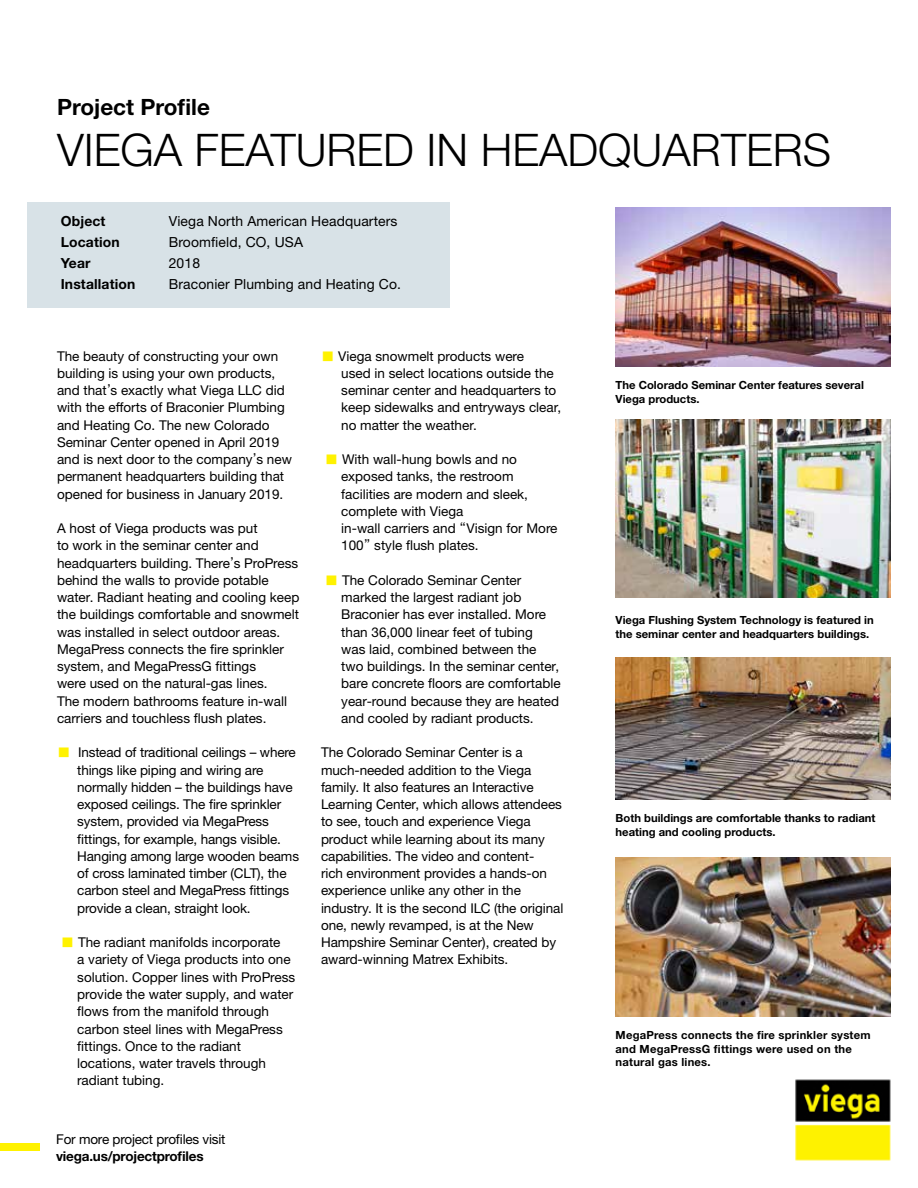
<style>
.page{position:relative;width:918px;height:1188px;background:#fff}
.page>*{position:absolute;margin:0;border:0;box-sizing:border-box;transform-origin:0 0}
.t1{font:300 45px "Helvetica Neue LT Std";color:#000}
.t2{font:700 22.5px "Helvetica Neue LT Std";color:#000}
.t3{font:13.95px "Helvetica Neue LT Std";letter-spacing:.01em;color:#000}
.t4{font:700 13.95px "Helvetica Neue LT Std";letter-spacing:.01em;color:#000}
.t5{font:13.5px/17.2px "M Ying Hei PR Cfor Viega W4";color:#000}
.t6{font:13.5px "Helvetica Neue LT Std";letter-spacing:-.015em;color:#000}
.t7{font:700 13.5px "Helvetica Neue LT Std";letter-spacing:-.015em;color:#000}
.t8{font:700 11.25px/13.5px "Helvetica Neue LT Std";color:#000}
.t9{font:700 11.25px/13.5px "Helvetica Neue LT Std";letter-spacing:.02em;color:#000}
.s1{color:#fff200}
</style>
<div class="page">
<img style="left:616px;top:420px;width:274px;height:178px">
<img style="left:616px;top:658px;width:274px;height:141px">
<img style="left:616px;top:857px;width:274px;height:159px">
<img style="left:795px;top:1079px;width:96px;height:82px">
<div style="left:27px;top:202px;width:423px;height:106px;background:#d8e2e7"></div>
<div style="left:0;top:1144px;width:40px;height:7px;background:#fff200"></div>
<img style="left:616px;top:207px;width:274px;height:159px">
<h2 class="t2" style="left:57px;top:93px;width:154px">Project Profile</h2>
<h1 class="t1" style="left:57px;top:123px;width:776px">VIEGA FEATURED IN HEADQUARTERS</h1>
<p class="t4" style="left:61px;top:213px;width:46px">Object</p>
<p class="t3" style="left:169px;top:213px;width:230px">Viega North American Headquarters</p>
<p class="t4" style="left:61px;top:234px;width:60px">Location</p>
<p class="t3" style="left:169px;top:234px;width:136px">Broomfield, CO, USA</p>
<p class="t4" style="left:61px;top:255px;width:31px">Year</p>
<p class="t3" style="left:169px;top:255px;width:33px">2018</p>
<p class="t4" style="left:61px;top:276px;width:76px">Installation</p>
<p class="t3" style="left:169px;top:276px;width:234px">Braconier Plumbing and Heating Co.</p>
<p class="t5" style="left:57px;top:347px;width:236px">The beauty of constructing your own building is using your own products, and that’s exactly what Viega LLC did with the efforts of Braconier Plumbing and Heating Co. The new Colorado Seminar Center opened in April 2019 and is next door to the company’s new permanent headquarters building that opened for business in January 2019.</p>
<p class="t5" style="left:57px;top:520px;width:244px">A host of Viega products was put<br>to work in the seminar center and headquarters building. There’s ProPress behind the walls to provide potable water. Radiant heating and cooling keep the buildings comfortable and snowmelt was installed in select outdoor areas.<br>MegaPress connects the fire sprinkler system, and MegaPressG fittings<br>were used on the natural-gas lines.<br>The modern bathrooms feature in-wall carriers and touchless flush plates.</p>
<p class="t5" style="left:77px;top:744px;width:223px;text-indent:-20px"><span class="s1">■</span> Instead of traditional ceilings – where things like piping and wiring are normally hidden – the buildings have exposed ceilings. The fire sprinkler system, provided via MegaPress fittings, for example, hangs visible.<br>Hanging among large wooden beams of cross laminated timber (CLT), the carbon steel and MegaPress fittings provide a clean, straight look.</p>
<p class="t5" style="left:77px;top:934px;width:219px;text-indent:-16px"><span class="s1">■</span> The radiant manifolds incorporate<br>a variety of Viega products into one solution. Copper lines with ProPress provide the water supply, and water flows from the manifold through carbon steel lines with MegaPress fittings. Once to the radiant locations, water travels through radiant tubing.</p>
<p class="t6" style="left:56px;top:1131px;width:171px">For more project profiles visit</p>
<p class="t7" style="left:56px;top:1148px;width:149px">viega.us/projectprofiles</p>
<p class="t5" style="left:341px;top:347px;width:222px;text-indent:-20px"><span class="s1">■</span> Viega snowmelt products were<br>used in select locations outside the seminar center and headquarters to keep sidewalks and entryways clear, no matter the weather.</p>
<p class="t5" style="left:341px;top:451px;width:218px;text-indent:-16px"><span class="s1">■</span> With wall-hung bowls and no exposed tanks, the restroom facilities are modern and sleek, complete with Viega<br>in-wall carriers and “Visign for More<br>100” style flush plates.</p>
<p class="t5" style="left:341px;top:571px;width:221px;text-indent:-16px"><span class="s1">■</span> The Colorado Seminar Center marked the largest radiant job Braconier has ever installed. More than 36,000 linear feet of tubing<br>was laid, combined between the two buildings. In the seminar center, bare concrete floors are comfortable year-round because they are heated and cooled by radiant products.</p>
<p class="t5" style="left:321px;top:744px;width:244px">The Colorado Seminar Center is a much-needed addition to the Viega family. It also features an Interactive Learning Center, which allows attendees to see, touch and experience Viega product while learning about its many capabilities. The video and content-<br>rich environment provides a hands-on experience unlike any other in the industry. It is the second ILC (the original one, newly revamped, is at the New Hampshire Seminar Center), created by award-winning Matrex Exhibits.</p>
<p class="t8" style="left:616px;top:378px;width:250px">The Colorado Seminar Center features several<br>Viega products.</p>
<p class="t8" style="left:616px;top:613px;width:260px">Viega Flushing System Technology is featured in the seminar center and headquarters buildings.</p>
<p class="t8" style="left:616px;top:811px;width:261px">Both buildings are comfortable thanks to radiant heating and cooling products.</p>
<p class="t9" style="left:616px;top:1028px;width:257px">MegaPress connects the fire sprinkler system and MegaPressG fittings were used on the natural gas lines.</p>
</div>
